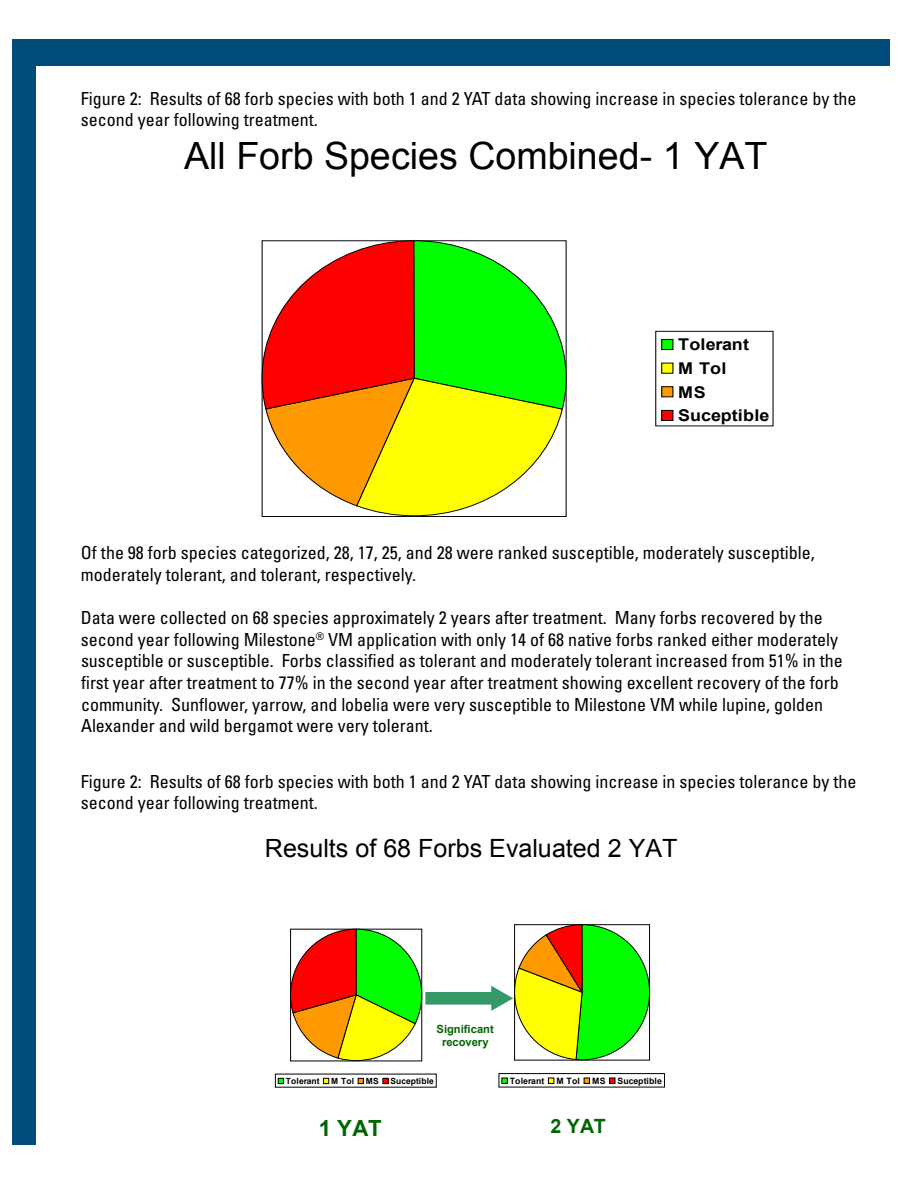
<style>
.page{position:relative;width:918px;height:1188px;background:#fff}
.page>*{position:absolute;margin:0;border:0;box-sizing:border-box;transform-origin:0 0}
.t1{font:37.65px "Arial";color:#000}
.t2{font:25.2px "Arial";color:#000}
.t3{font:700 22.35px "Arial";color:#060}
.t4{font:700 19.65px "Arial";color:#060}
.t5{font:condensed 18px/21.6px "Univers LT Std";color:#000}
.t6{font:700 16.2px/23.7px "Arial";letter-spacing:.015em;color:#000;scale:1.11 1}
.t7{font:700 11.25px/13.5px "Arial";color:#060;text-align:center}
.t8{font:700 8.7px "Arial";letter-spacing:.015em;color:#000}
.t9{font:700 8.55px "Arial";letter-spacing:.015em;color:#000}
</style>
<div class="page">
<div style="left:12px;top:39px;width:878px;height:27px;background:#004d7b"></div>
<div style="left:12px;top:64px;width:24px;height:1080px;background:#004d7b"></div>
<svg style="left:261px;top:240px;width:306px;height:276px"></svg>
<div style="left:655px;top:331px;width:118px;height:95px;border:1px solid #000"></div>
<div style="left:662px;top:339px;width:11px;height:11px;background:#0f0"></div>
<div style="left:661px;top:339px;width:12px;height:11px;border:1px solid #000"></div>
<div style="left:662px;top:363px;width:11px;height:10px;background:#ff0"></div>
<div style="left:661px;top:363px;width:12px;height:11px;border:1px solid #000"></div>
<div style="left:662px;top:387px;width:11px;height:10px;background:#f90"></div>
<div style="left:661px;top:386px;width:12px;height:11px;border:1px solid #000"></div>
<div style="left:662px;top:410px;width:11px;height:11px;background:#f00"></div>
<div style="left:661px;top:410px;width:12px;height:11px;border:1px solid #000"></div>
<svg style="left:278px;top:1078px;width:6px;height:6px"></svg>
<svg style="left:323px;top:1078px;width:6px;height:6px"></svg>
<svg style="left:358px;top:1078px;width:6px;height:6px"></svg>
<svg style="left:383px;top:1078px;width:5px;height:6px"></svg>
<div style="left:499px;top:1073px;width:166px;height:14px;border:1px solid #000"></div>
<svg style="left:502px;top:1078px;width:5px;height:6px"></svg>
<svg style="left:548px;top:1078px;width:6px;height:6px"></svg>
<svg style="left:584px;top:1078px;width:6px;height:6px"></svg>
<svg style="left:609px;top:1078px;width:6px;height:6px"></svg>
<svg style="left:290px;top:924px;width:360px;height:137px"></svg>
<p class="t5" style="left:81px;top:87px;width:777px">Figure 2: Results of 68 forb species with both 1 and 2 YAT data showing increase in species tolerance by the second year following treatment.</p>
<h1 class="t1" style="left:184px;top:131px;width:585px">All Forb Species Combined- 1 YAT</h1>
<p class="t6" style="left:678px;top:333px;width:84px">Tolerant<br>M Tol<br>MS<br>Suceptible</p>
<p class="t5" style="left:81px;top:542px;width:735px">Of the 98 forb species categorized, 28, 17, 25, and 28 were ranked susceptible, moderately susceptible, moderately tolerant, and tolerant, respectively.</p>
<p class="t5" style="left:81px;top:607px;width:763px">Data were collected on 68 species approximately 2 years after treatment. Many forbs recovered by the second year following Milestone<sup>®</sup> VM application with only 14 of 68 native forbs ranked either moderately susceptible or susceptible. Forbs classified as tolerant and moderately tolerant increased from 51% in the first year after treatment to 77% in the second year after treatment showing excellent recovery of the forb community. Sunflower, yarrow, and lobelia were very susceptible to Milestone VM while lupine, golden Alexander and wild bergamot were very tolerant.</p>
<p class="t5" style="left:81px;top:770px;width:777px">Figure 2: Results of 68 forb species with both 1 and 2 YAT data showing increase in species tolerance by the second year following treatment.</p>
<h2 class="t2" style="left:265px;top:832px;width:414px">Results of 68 Forbs Evaluated 2 YAT</h2>
<p class="t7" style="left:436px;top:1022px;width:59px">Significant recovery</p>
<p class="t9" style="left:286px;top:1075px;width:35px">Tolerant</p>
<p class="t9" style="left:331px;top:1075px;width:24px">M Tol</p>
<p class="t9" style="left:366px;top:1075px;width:15px">MS</p>
<p class="t9" style="left:391px;top:1075px;width:45px">Suceptible</p>
<p class="t8" style="left:510px;top:1075px;width:36px">Tolerant</p>
<p class="t8" style="left:556px;top:1075px;width:25px">M Tol</p>
<p class="t8" style="left:592px;top:1075px;width:15px">MS</p>
<p class="t8" style="left:618px;top:1075px;width:46px">Suceptible</p>
<p class="t3" style="left:319px;top:1113px;width:64px">1 YAT</p>
<p class="t4" style="left:550px;top:1113px;width:57px">2 YAT</p>
</div>
